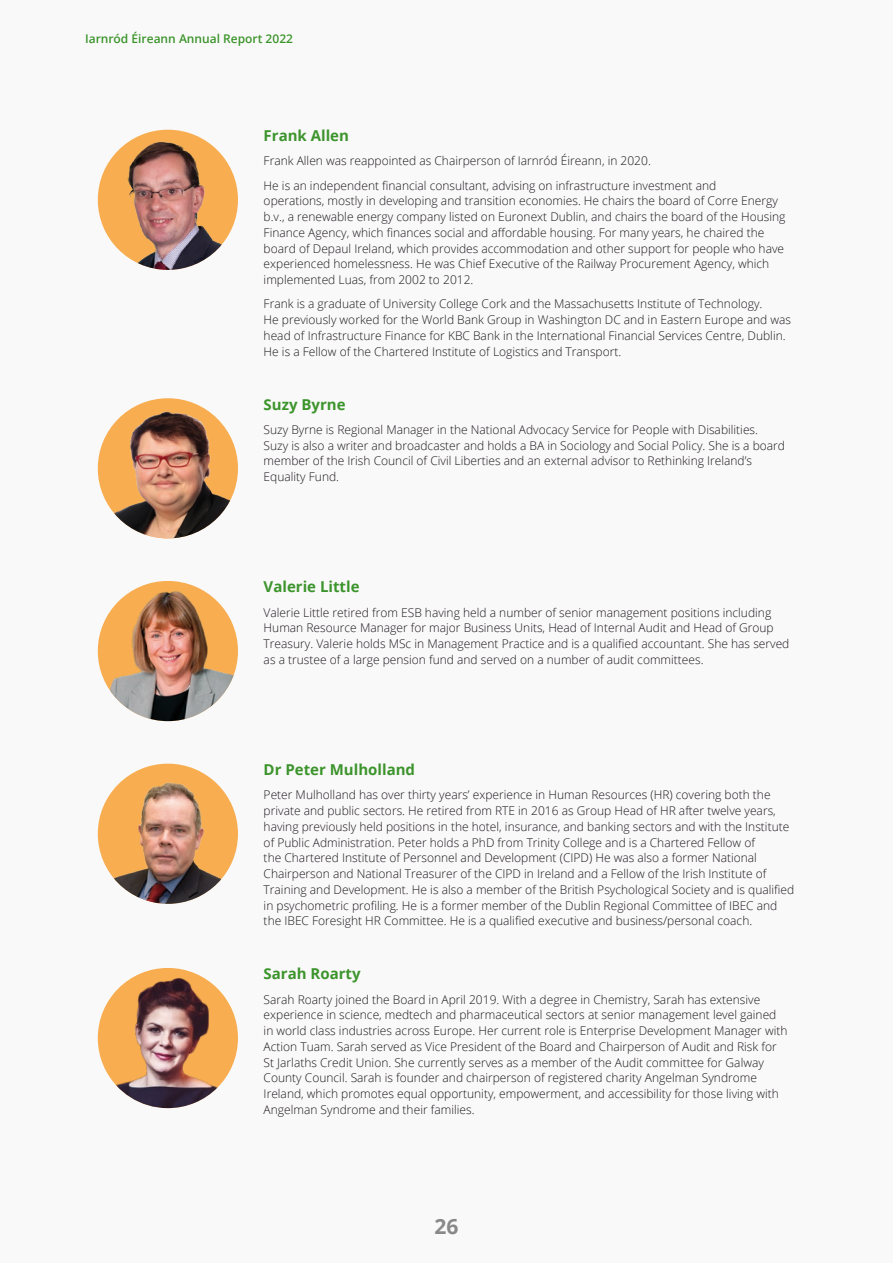
<style>
.page{position:relative;width:893px;height:1263px;background:#fff}
.page>*{position:absolute;margin:0;border:0;box-sizing:border-box;transform-origin:0 0}
.t1{font:700 21px "Open Sans";color:#8a8989}
.t2{font:700 15px "Open Sans";color:#3c942c}
.Body_Small__Director{font:300 12px/15.8px "Open Sans";color:#1a171c}
.t3{font:600 12px "Open Sans";color:#3c942c}
</style>
<div class="page">
<img style="left:98px;top:130px;width:140px;height:140px;border-radius:70px">
<img style="left:98px;top:398px;width:140px;height:140px;border-radius:70px">
<img style="left:98px;top:583px;width:140px;height:138px">
<div style="left:98px;top:764px;width:140px;height:140px;background:#f7ad50;border-radius:50%"></div>
<img style="left:98px;top:773px;width:140px;height:131px">
<img style="left:105px;top:968px;width:133px;height:140px">
<p class="t3" style="left:85px;top:30px;width:209px">Iarnród Éireann Annual Report 2022</p>
<h3 class="t2" style="left:264px;top:125px;width:87px">Frank Allen</h3>
<p class="Body_Small__Director" style="left:264px;top:153px;width:389px">Frank Allen was reappointed as Chairperson of Iarnród Éireann, in 2020.</p>
<p class="Body_Small__Director" style="left:264px;top:177px;width:523px">He is an independent financial consultant, advising on infrastructure investment and<br>operations, mostly in developing and transition economies. He chairs the board of Corre Energy b.v., a renewable energy company listed on Euronext Dublin, and chairs the board of the Housing Finance Agency, which finances social and affordable housing. For many years, he chaired the board of Depaul Ireland, which provides accommodation and other support for people who have experienced homelessness. He was Chief Executive of the Railway Procurement Agency, which implemented Luas, from 2002 to 2012.</p>
<p class="Body_Small__Director" style="left:264px;top:296px;width:529px">Frank is a graduate of University College Cork and the Massachusetts Institute of Technology.<br>He previously worked for the World Bank Group in Washington DC and in Eastern Europe and was head of Infrastructure Finance for KBC Bank in the International Financial Services Centre, Dublin.<br>He is a Fellow of the Chartered Institute of Logistics and Transport.</p>
<h3 class="t2" style="left:264px;top:394px;width:84px">Suzy Byrne</h3>
<p class="Body_Small__Director" style="left:264px;top:421px;width:523px">Suzy Byrne is Regional Manager in the National Advocacy Service for People with Disabilities.<br>Suzy is also a writer and broadcaster and holds a BA in Sociology and Social Policy. She is a board member of the Irish Council of Civil Liberties and an external advisor to Rethinking Ireland’s Equality Fund.</p>
<h3 class="t2" style="left:264px;top:576px;width:97px">Valerie Little</h3>
<p class="Body_Small__Director" style="left:264px;top:604px;width:527px">Valerie Little retired from ESB having held a number of senior management positions including Human Resource Manager for major Business Units, Head of Internal Audit and Head of Group Treasury. Valerie holds MSc in Management Practice and is a qualified accountant. She has served as a trustee of a large pension fund and served on a number of audit committees.</p>
<h3 class="t2" style="left:264px;top:759px;width:153px">Dr Peter Mulholland</h3>
<p class="Body_Small__Director" style="left:264px;top:787px;width:532px">Peter Mulholland has over thirty years’ experience in Human Resources (HR) covering both the private and public sectors. He retired from RTE in 2016 as Group Head of HR after twelve years, having previously held positions in the hotel, insurance, and banking sectors and with the Institute of Public Administration. Peter holds a PhD from Trinity College and is a Chartered Fellow of<br>the Chartered Institute of Personnel and Development (CIPD) He was also a former National Chairperson and National Treasurer of the CIPD in Ireland and a Fellow of the Irish Institute of Training and Development. He is also a member of the British Psychological Society and is qualified in psychometric profiling. He is a former member of the Dublin Regional Committee of IBEC and the IBEC Foresight HR Committee. He is a qualified executive and business/personal coach.</p>
<h3 class="t2" style="left:264px;top:963px;width:99px">Sarah Roarty</h3>
<p class="Body_Small__Director" style="left:264px;top:991px;width:525px">Sarah Roarty joined the Board in April 2019. With a degree in Chemistry, Sarah has extensive experience in science, medtech and pharmaceutical sectors at senior management level gained in world class industries across Europe. Her current role is Enterprise Development Manager with Action Tuam. Sarah served as Vice President of the Board and Chairperson of Audit and Risk for St Jarlaths Credit Union. She currently serves as a member of the Audit committee for Galway County Council. Sarah is founder and chairperson of registered charity Angelman Syndrome Ireland, which promotes equal opportunity, empowerment, and accessibility for those living with Angelman Syndrome and their families.</p>
<h1 class="t1" style="left:434px;top:1212px;width:25px">26</h1>
</div>
